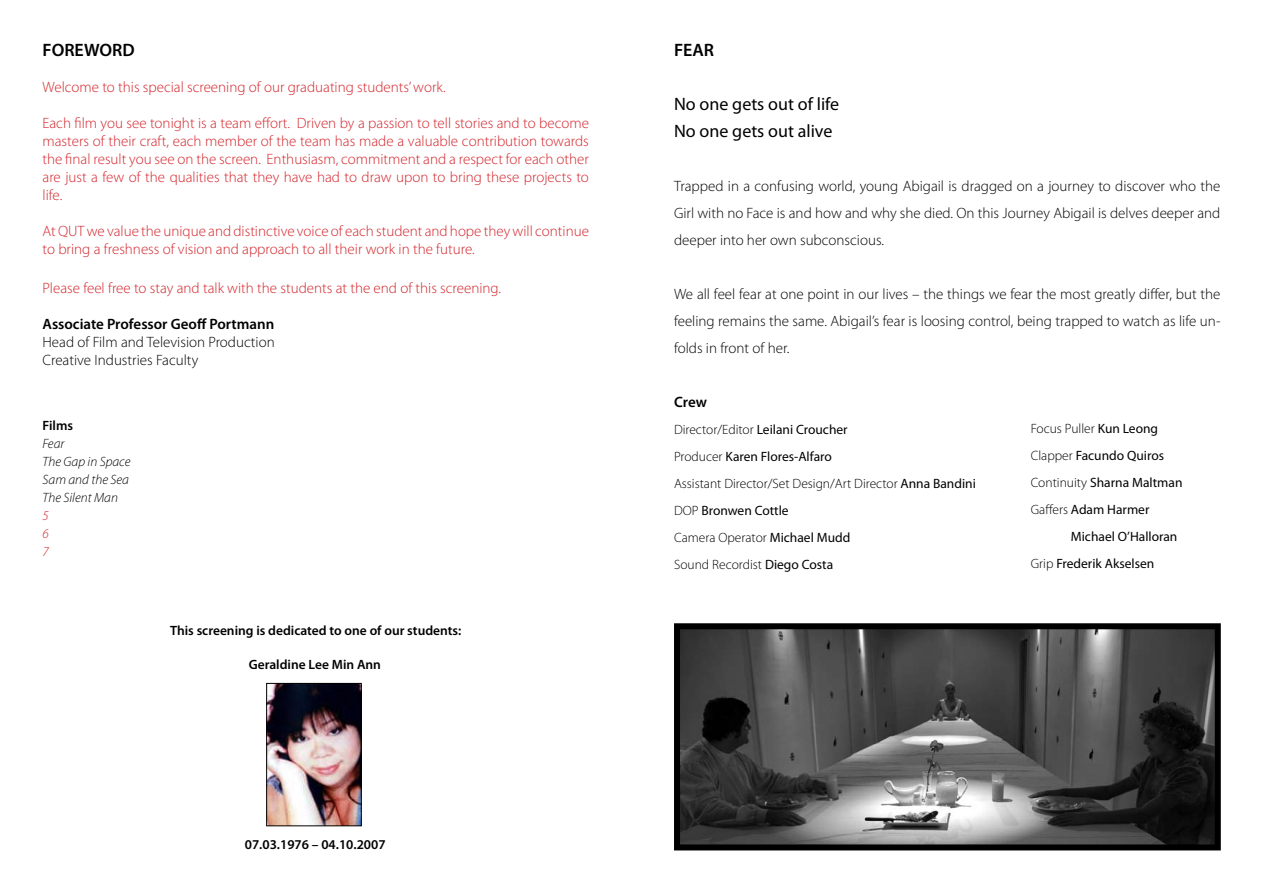
<style>
.page{position:relative;width:1263px;height:893px;background:#fff}
.page>*{position:absolute;margin:0;border:0;box-sizing:border-box;transform-origin:0 0}
.t1{font:18px/27px "Myriad Pro";color:#000}
.t2{font:600 18px "Myriad Pro";color:#000}
.t3{font:300 15px/18px "Myriad Pro";color:#d2232a;text-align:justify}
.t4{font:300 15px/27px "Myriad Pro";color:#000;text-align:justify}
.t5{font:600 15px "Myriad Pro";color:#000}
.t6{font:300 13.5px/27px "Myriad Pro";color:#000}
.t7{font:13.5px/27px "Myriad Pro";color:#000}
.t8{font:600 13.5px "Myriad Pro";color:#000}
.t9{font:italic 300 13.5px/18px "Myriad Pro";color:#000}
.t10{font:italic 300 13.5px/18px "Myriad Pro";color:#d2232a;text-align:justify}
.s1{font-weight:400}
.s2{font-weight:300}
</style>
<div class="page">
<img style="left:681px;top:630px;width:533px;height:213px">
<div style="left:674px;top:623px;width:547px;height:227px;border:6px solid #000"></div>
<img style="left:268px;top:685px;width:91px;height:139px">
<div style="left:266px;top:683px;width:95px;height:143px;border:1px solid #000"></div>
<p class="t2" style="left:43px;top:39px;width:94px">FOREWORD</p>
<p class="t3" style="left:43px;top:78px;width:405px">Welcome to this special screening of our graduating students’ work.</p>
<p class="t3" style="left:43px;top:114px;width:548px">Each film you see tonight is a team effort. Driven by a passion to tell stories and to become masters of their craft, each member of the team has made a valuable contribution towards the final result you see on the screen. Enthusiasm, commitment and a respect for each other are just a few of the qualities that they have had to draw upon to bring these projects to life.</p>
<p class="t3" style="left:43px;top:222px;width:548px">At QUT we value the unique and distinctive voice of each student and hope they will continue to bring a freshness of vision and approach to all their work in the future.</p>
<p class="t3" style="left:43px;top:279px;width:460px">Please feel free to stay and talk with the students at the end of this screening.</p>
<p class="t5" style="left:43px;top:314px;width:233px">Associate Professor Geoff Portmann</p>
<p class="t4" style="left:43px;top:333px;width:234px;line-height:18px">Head of Film and Television Production<br>Creative Industries Faculty</p>
<p class="t8" style="left:43px;top:417px;width:32px">Films</p>
<p class="t9" style="left:43px;top:434px;width:89px">Fear<br>The Gap in Space<br>Sam and the Sea<br>The Silent Man</p>
<p class="t10" style="left:43px;top:506px;width:8px">5<br>6<br>7</p>
<p class="t8" style="left:170px;top:622px;width:293px">This screening is dedicated to one of our students:</p>
<p class="t8" style="left:249px;top:655px;width:134px">Geraldine Lee Min Ann</p>
<p class="t8" style="left:245px;top:836px;width:142px">07.03.1976 – 04.10.2007</p>
<p class="t2" style="left:674px;top:39px;width:42px">FEAR</p>
<p class="t1" style="left:674px;top:90px;width:167px">No one gets out of life<br>No one gets out alive</p>
<p class="t4" style="left:674px;top:172px;width:548px">Trapped in a confusing world, young Abigail is dragged on a journey to discover who the Girl with no Face is and how and why she died. On this Journey Abigail is delves deeper and deeper into her own subconscious.</p>
<p class="t4" style="left:674px;top:280px;width:548px">We all feel fear at one point in our lives – the things we fear the most greatly differ, but the feeling remains the same. Abigail’s fear is loosing control, being trapped to watch as life un&shy;folds in front of her.</p>
<p class="t5" style="left:674px;top:392px;width:34px">Crew</p>
<p class="t6" style="left:674px;top:416px;width:303px">Director/Editor <span class="s1">Leilani Croucher<br></span>Producer <span class="s1">Karen Flores-Alfaro<br></span>Assistant Director/Set Design/Art Director <span class="s1">Anna Bandini </span>DOP <span class="s1">Bronwen Cottle<br></span>Camera Operator <span class="s1">Michael Mudd<br></span>Sound Recordist <span class="s1">Diego Costa</span></p>
<p class="t7" style="left:1031px;top:414px;width:153px"><span class="s2">Focus Puller</span> Kun Leong<br><span class="s2">Clapper</span> Facundo Quiros<br><span class="s2">Continuity</span> Sharna Maltman<br><span class="s2">Gaffers</span> Adam Harmer</p>
<p class="t7" style="left:1031px;top:522px;width:148px;text-indent:40px">Michael O’Halloran<br><span class="s2">Grip</span> Frederik Akselsen</p>
</div>
